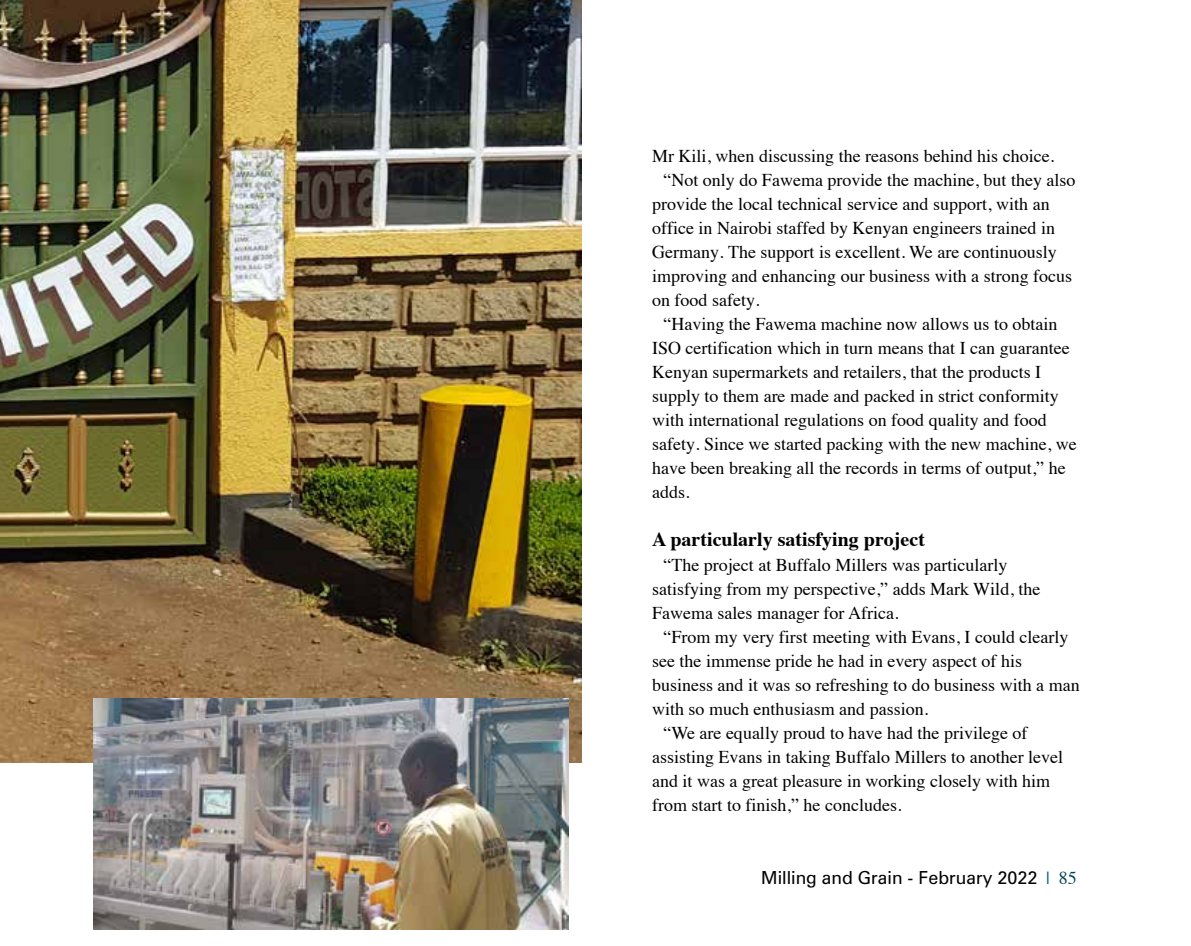
<style>
.page{position:relative;width:1191px;height:946px;background:#fff}
.page>*{position:absolute;margin:0;border:0;box-sizing:border-box;transform-origin:0 0}
.t1{font:700 20px "Times";color:#000}
.t2{font:18px/24px "Times";color:#000}
.t3{font:18px "Zurich BT";color:#000}
.s1{font-family:"Times";color:#00557e}
.s2{font-family:"Times";color:#004257}
</style>
<div class="page">
<img style="left:0;top:0;width:581px;height:763px">
<img style="left:93px;top:698px;width:476px;height:232px">
<p class="t2" style="left:652px;top:143px;width:403px">Mr Kili, when discussing the reasons behind his choice.</p>
<p class="t2" style="left:663px;top:167px;width:413px">“Not only do Fawema provide the machine, but they also</p>
<p class="t2" style="left:652px;top:191px;width:399px">provide the local technical service and support, with an</p>
<p class="t2" style="left:652px;top:215px;width:404px">office in Nairobi staffed by Kenyan engineers trained in</p>
<p class="t2" style="left:652px;top:239px;width:406px">Germany. The support is excellent. We are continuously</p>
<p class="t2" style="left:652px;top:263px;width:421px">improving and enhancing our business with a strong focus</p>
<p class="t2" style="left:652px;top:287px;width:109px">on food safety.</p>
<p class="t2" style="left:663px;top:311px;width:395px">“Having the Fawema machine now allows us to obtain</p>
<p class="t2" style="left:652px;top:335px;width:419px">ISO certification which in turn means that I can guarantee</p>
<p class="t2" style="left:652px;top:359px;width:390px">Kenyan supermarkets and retailers, that the products I</p>
<p class="t2" style="left:652px;top:383px;width:408px">supply to them are made and packed in strict conformity</p>
<p class="t2" style="left:652px;top:407px;width:396px">with international regulations on food quality and food</p>
<p class="t2" style="left:652px;top:431px;width:426px">safety. Since we started packing with the new machine, we</p>
<p class="t2" style="left:652px;top:455px;width:415px">have been breaking all the records in terms of output,” he</p>
<p class="t2" style="left:652px;top:479px;width:39px">adds.</p>
<p class="t1" style="left:652px;top:520px;width:274px">A particularly satisfying project</p>
<p class="t2" style="left:652px;top:552px;width:390px;text-indent:11px">“The project at Buffalo Millers was particularly satisfying from my perspective,” adds Mark Wild, the<br>Fawema sales manager for Africa.</p>
<p class="t2" style="left:663px;top:624px;width:406px">“From my very first meeting with Evans, I could clearly</p>
<p class="t2" style="left:652px;top:648px;width:371px">see the immense pride he had in every aspect of his</p>
<p class="t2" style="left:652px;top:672px;width:429px">business and it was so refreshing to do business with a man</p>
<p class="t2" style="left:652px;top:696px;width:277px">with so much enthusiasm and passion.</p>
<p class="t2" style="left:663px;top:720px;width:365px">“We are equally proud to have had the privilege of</p>
<p class="t2" style="left:652px;top:744px;width:412px">assisting Evans in taking Buffalo Millers to another level</p>
<p class="t2" style="left:652px;top:768px;width:399px">and it was a great pleasure in working closely with him</p>
<p class="t2" style="left:652px;top:792px;width:251px">from start to finish,” he concludes.</p>
<p class="t3" style="left:761px;top:867px;width:317px">Milling and Grain - February 2022 <span class="s1">|</span> <span class="s2">85</span></p>
</div>
